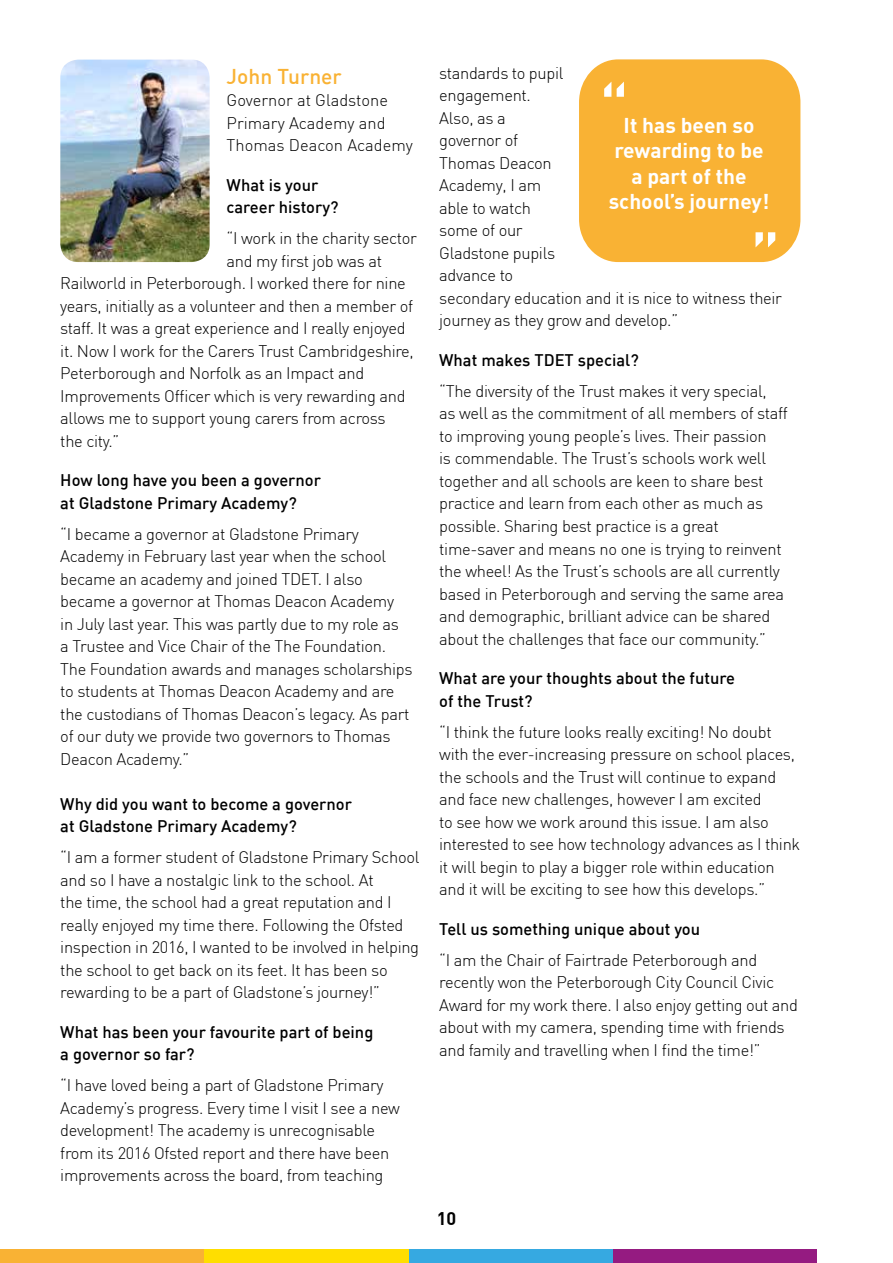
<style>
.page{position:relative;width:893px;height:1263px;background:#fff}
.page>*{position:absolute;margin:0;border:0;box-sizing:border-box;transform-origin:0 0}
.t1{font:700 21px/25.2px "DIN";color:#fff;text-align:center}
.t2{font:500 21px "DIN";color:#f9b234}
.t3{font:700 18px "DIN";color:#000}
.t4{font:300 16.5px/22.5px "DIN";letter-spacing:-.02em;color:#000}
.t5{font:500 16.5px/22.5px "DIN";color:#000}
.t6{font:300 16.5px/22.5px "DIN";color:#000}
</style>
<div class="page">
<img style="left:60px;top:60px;width:150px;height:202px">
<div style="left:579px;top:59px;width:221px;height:203px;background:#f9b234"></div>
<div style="left:612px;top:1249px;width:204px;height:14px;background:#951b81"></div>
<div style="left:408px;top:1249px;width:204px;height:14px;background:#36a9e1"></div>
<div style="left:204px;top:1249px;width:204px;height:14px;background:#ffde00"></div>
<div style="left:0;top:1249px;width:204px;height:14px;background:#f9b234"></div>
<p class="t2" style="left:227px;top:63px;width:117px">John Turner</p>
<p class="t6" style="left:227px;top:89px;width:188px">Governor at Gladstone<br>Primary Academy and<br>Thomas Deacon Academy</p>
<p class="t5" style="left:227px;top:173px;width:113px">What is your career history?</p>
<p class="t4" style="left:227px;top:227px;width:192px">“I work in the charity sector</p>
<p class="t4" style="left:227px;top:249px;width:157px">and my first job was at</p>
<p class="t4" style="left:60px;top:272px;width:347px">Railworld in Peterborough. I worked there for nine</p>
<p class="t4" style="left:60px;top:294px;width:354px">years, initially as a volunteer and then a member of</p>
<p class="t4" style="left:60px;top:317px;width:347px">staff. It was a great experience and I really enjoyed</p>
<p class="t4" style="left:60px;top:339px;width:355px">it. Now I work for the Carers Trust Cambridgeshire,</p>
<p class="t4" style="left:60px;top:362px;width:305px">Peterborough and Norfolk as an Impact and</p>
<p class="t4" style="left:60px;top:384px;width:347px">Improvements Officer which is very rewarding and</p>
<p class="t4" style="left:60px;top:407px;width:327px">allows me to support young carers from across</p>
<p class="t4" style="left:60px;top:429px;width:61px">the city.”</p>
<p class="t5" style="left:60px;top:468px;width:262px">How long have you been a governor at Gladstone Primary Academy?</p>
<p class="t4" style="left:60px;top:522px;width:354px">“I became a governor at Gladstone Primary Academy in February last year when the school became an academy and joined TDET. I also became a governor at Thomas Deacon Academy<br>in July last year. This was partly due to my role as<br>a Trustee and Vice Chair of the The Foundation.<br>The Foundation awards and manages scholarships to students at Thomas Deacon Academy and are the custodians of Thomas Deacon’s legacy. As part of our duty we provide two governors to Thomas Deacon Academy.”</p>
<p class="t5" style="left:60px;top:792px;width:293px">Why did you want to become a governor at Gladstone Primary Academy?</p>
<p class="t4" style="left:60px;top:846px;width:361px">“I am a former student of Gladstone Primary School and so I have a nostalgic link to the school. At<br>the time, the school had a great reputation and I really enjoyed my time there. Following the Ofsted inspection in 2016, I wanted to be involved in helping the school to get back on its feet. It has been so rewarding to be a part of Gladstone’s journey!”</p>
<p class="t5" style="left:60px;top:1020px;width:315px">What has been your favourite part of being a governor so far?</p>
<p class="t4" style="left:60px;top:1074px;width:341px">“I have loved being a part of Gladstone Primary Academy’s progress. Every time I visit I see a new development! The academy is unrecognisable from its 2016 Ofsted report and there have been improvements across the board, from teaching</p>
<p class="t4" style="left:439px;top:61px;width:344px">standards to pupil<br>engagement.<br>Also, as a<br>governor of<br>Thomas Deacon<br>Academy, I am<br>able to watch<br>some of our<br>Gladstone pupils<br>advance to<br>secondary education and it is nice to witness their journey as they grow and develop.”</p>
<p class="t5" style="left:439px;top:348px;width:201px">What makes TDET special?</p>
<p class="t4" style="left:439px;top:380px;width:350px">“The diversity of the Trust makes it very special,<br>as well as the commitment of all members of staff to improving young people’s lives. Their passion<br>is commendable. The Trust’s schools work well together and all schools are keen to share best practice and learn from each other as much as possible. Sharing best practice is a great time-saver and means no one is trying to reinvent the wheel! As the Trust’s schools are all currently based in Peterborough and serving the same area and demographic, brilliant advice can be shared about the challenges that face our community.”</p>
<p class="t5" style="left:439px;top:666px;width:297px">What are your thoughts about the future of the Trust?</p>
<p class="t4" style="left:439px;top:720px;width:362px">“I think the future looks really exciting! No doubt with the ever-increasing pressure on school places, the schools and the Trust will continue to expand and face new challenges, however I am excited<br>to see how we work around this issue. I am also interested to see how technology advances as I think it will begin to play a bigger role within education and it will be exciting to see how this develops.”</p>
<p class="t5" style="left:439px;top:917px;width:262px">Tell us something unique about you</p>
<p class="t4" style="left:439px;top:948px;width:360px">“I am the Chair of Fairtrade Peterborough and recently won the Peterborough City Council Civic Award for my work there. I also enjoy getting out and about with my camera, spending time with friends and family and travelling when I find the time!”</p>
<p class="t1" style="left:609px;top:112px;width:162px">It has been so rewarding to be a part of the school’s journey!</p>
<p class="t3" style="left:437px;top:1207px;width:21px">10</p>
</div>
